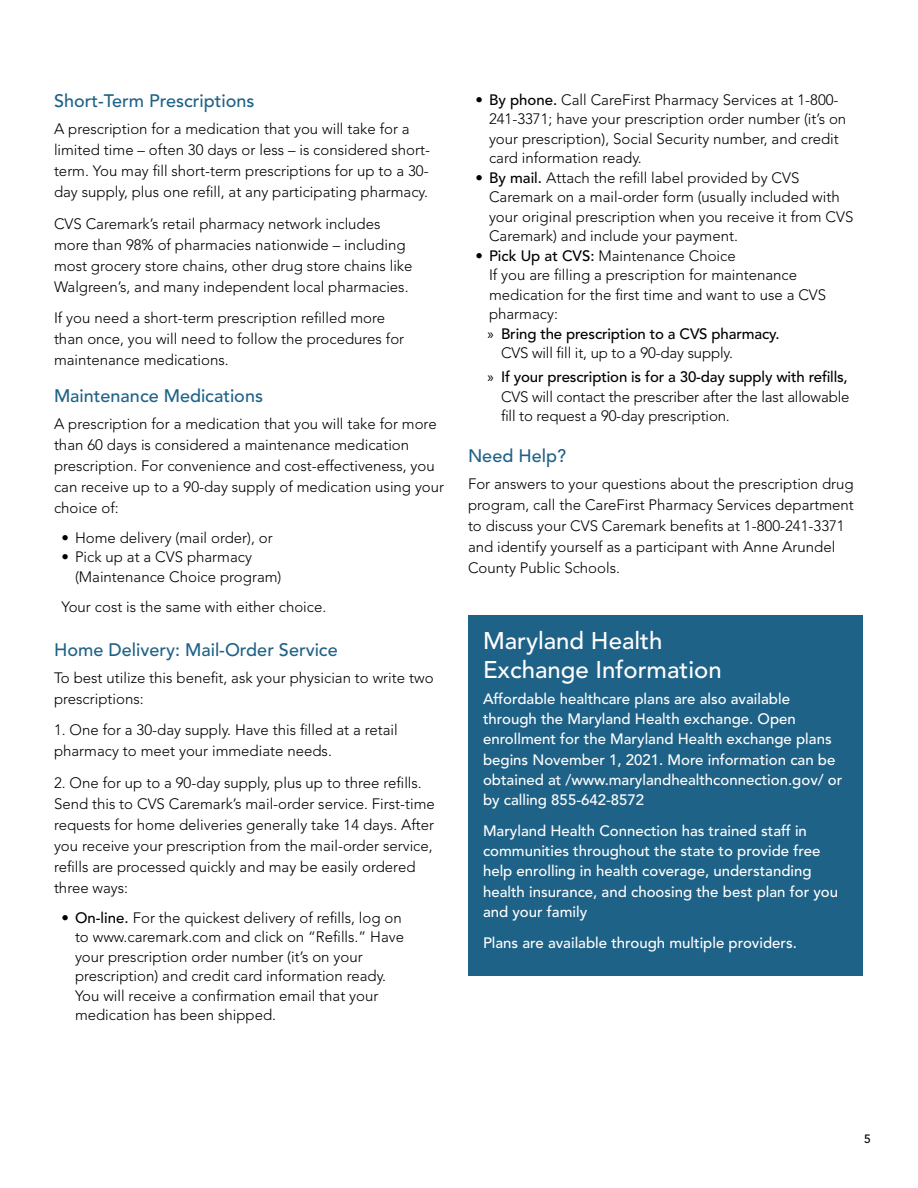
<style>
.page{position:relative;width:918px;height:1188px;background:#fff}
.page>*{position:absolute;margin:0;border:0;box-sizing:border-box;transform-origin:0 0}
.Header_1_Blue{font:500 24px/28.8px "Avenir LT Std";color:#fff}
.Header_1_Blue-2{font:500 18px "Avenir LT Std";color:#1f6287}
.BODY{font:300 15px/21px "Avenir LT Std";color:#000}
.Bullet_1a{font:300 15px/19.5px "Avenir LT Std";color:#000}
.BODY-2{font:500 15px/20.2px "Avenir LT Std";color:#fff}
.t1{font:500 15px/19.5px "Avenir LT Std";letter-spacing:-.01em;color:#000}
.t2{font:500 12px "Avenir LT Std";color:#000}
.s1{font-weight:500}
.s2{font-family:"Myriad Pro";font-weight:400}
.s3{font-weight:300}
</style>
<div class="page">
<div style="left:468px;top:616px;width:394px;height:360px;background:#1f6287"></div>
<p class="Header_1_Blue-2" style="left:54px;top:91px;width:202px">Short-Term Prescriptions</p>
<p class="BODY" style="left:54px;top:119px;width:378px">A prescription for a medication that you will take for a limited time – often 30 days or less – is considered short&shy;term. You may fill short-term prescriptions for up to a 30- day supply, plus one refill, at any participating pharmacy.</p>
<p class="BODY" style="left:54px;top:213px;width:360px">CVS Caremark’s retail pharmacy network includes more than 98% of pharmacies nationwide – including most grocery store chains, other drug store chains like Walgreen’s, and many independent local pharmacies.</p>
<p class="BODY" style="left:54px;top:308px;width:352px">If you need a short-term prescription refilled more than once, you will need to follow the procedures for maintenance medications.</p>
<p class="Header_1_Blue-2" style="left:54px;top:385px;width:211px">Maintenance Medications</p>
<p class="BODY" style="left:54px;top:413px;width:392px">A prescription for a medication that you will take for more than 60 days is considered a maintenance medication prescription. For convenience and cost-effectiveness, you can receive up to a 90-day supply of medication using your choice of:</p>
<p class="Bullet_1a" style="left:62px;top:528px;width:213px">• Home delivery (mail order), or</p>
<p class="Bullet_1a" style="left:75px;top:547px;width:208px;text-indent:-14px">• Pick up at a CVS pharmacy (Maintenance Choice program)</p>
<p class="Bullet_1a" style="left:62px;top:597px;width:266px">Your cost is the same with either choice.</p>
<p class="Header_1_Blue-2" style="left:54px;top:639px;width:285px">Home Delivery: Mail-Order Service</p>
<p class="BODY" style="left:54px;top:667px;width:381px">To best utilize this benefit, ask your physician to write two prescriptions:</p>
<p class="BODY" style="left:54px;top:719px;width:345px">1. One for a 30-day supply. Have this filled at a retail pharmacy to meet your immediate needs.</p>
<p class="BODY" style="left:54px;top:772px;width:382px">2. One for up to a 90-day supply, plus up to three refills.<br>Send this to CVS Caremark’s mail-order service. First-time requests for home deliveries generally take 14 days. After you receive your prescription from the mail-order service, refills are processed quickly and may be easily ordered three ways:</p>
<p class="Bullet_1a" style="left:75px;top:908px;width:331px;text-indent:-14px">• <span class="s1">On-line.</span> For the quickest delivery of refills, log on to www.caremark.com and click on “Refills.” Have your prescription order number (it’s on your prescription) and credit card information ready.<br>You will receive a confirmation email that your medication has been shipped.</p>
<p class="Bullet_1a" style="left:489px;top:90px;width:359px;text-indent:-14px">• <span class="s1">By phone.</span> Call CareFirst Pharmacy Services at 1-800- 241-3371; have your prescription order number (it’s on your prescription), Social Security number, and credit card information ready.</p>
<p class="Bullet_1a" style="left:489px;top:168px;width:366px;text-indent:-14px">• <span class="s1">By mail.</span> Attach the refill label provided by CVS Caremark on a mail-order form (usually included with your original prescription when you receive it from CVS Caremark) and include your payment.</p>
<p class="Bullet_1a" style="left:476px;top:246px;width:262px">• <span class="s1">Pick Up at CVS:</span> Maintenance Choice</p>
<p class="Bullet_1a" style="left:489px;top:266px;width:339px">If you are filling a prescription for maintenance medication for the first time and want to use a CVS pharmacy:</p>
<p class="t1" style="left:501px;top:324px;width:280px;text-indent:-14px"><span class="s2">»</span> Bring the prescription to a CVS pharmacy.<br><span class="s3">CVS will fill it, up to a 90-day supply.</span></p>
<p class="BODY" style="left:501px;top:367px;width:350px;line-height:19.5px;text-align:justify;text-indent:-14px"><span class="s2">»</span> <span class="s1">If your prescription is for a 30-day supply with refills, </span>CVS will contact the prescriber after the last allowable fill to request a 90-day prescription.</p>
<p class="Header_1_Blue-2" style="left:468px;top:446px;width:100px">Need Help?</p>
<p class="BODY" style="left:468px;top:474px;width:387px">For answers to your questions about the prescription drug program, call the CareFirst Pharmacy Services department to discuss your CVS Caremark benefits at 1-800-241-3371 and identify yourself as a participant with Anne Arundel County Public Schools.</p>
<p class="Header_1_Blue" style="left:483px;top:627px;width:240px">Maryland Health<br>Exchange Information</p>
<p class="BODY-2" style="left:483px;top:689px;width:361px">Affordable healthcare plans are also available through the Maryland Health exchange. Open enrollment for the Maryland Health exchange plans begins November 1, 2021. More information can be obtained at /www.marylandhealthconnection.gov/ or by calling 855-642-8572</p>
<p class="BODY-2" style="left:483px;top:821px;width:357px">Maryland Health Connection has trained staff in communities throughout the state to provide free help enrolling in health coverage, understanding health insurance, and choosing the best plan for you and your family</p>
<p class="BODY-2" style="left:483px;top:933px;width:315px">Plans are available through multiple providers.</p>
<p class="t2" style="left:864px;top:1132px;width:8px">5</p>
</div>
